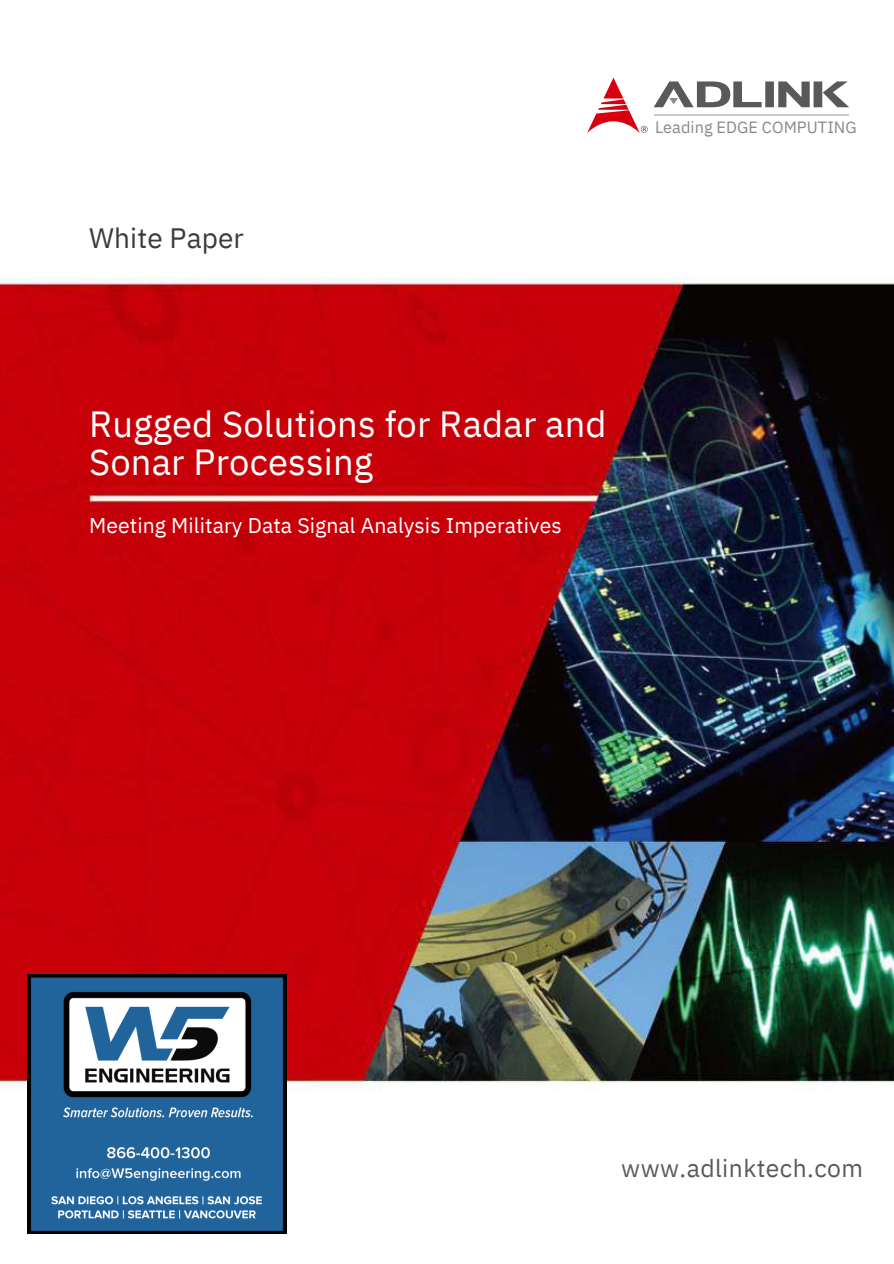
<style>
.page{position:relative;width:894px;height:1264px;background:#fff}
.page>*{position:absolute;margin:0;border:0;box-sizing:border-box;transform-origin:0 0}
.t1{font:36.3px/38.2px "IBM Plex Sans";letter-spacing:.005em;color:#fff}
.t2{font:28.05px "IBM Plex Sans";letter-spacing:.005em;color:#3e3a39}
.t3{font:24.75px "IBM Plex Sans";letter-spacing:.015em;color:#585a5b}
.t4{font:21.15px "IBM Plex Sans";letter-spacing:.005em;color:#fff}
.t5{font:16.2px "IBM Plex Sans";letter-spacing:.005em;color:#898989}
</style>
<div class="page">
<img style="left:0;top:77px;width:893px;height:1157px">
<svg style="left:653px;top:81px;width:196px;height:26px"></svg>
<svg style="left:587px;top:78px;width:60px;height:55px"></svg>
<hr style="left:653px;top:114px;width:195px;height:1px;background:#c9caca">
<img style="left:27px;top:974px;width:259px;height:259px">
<p class="t2" style="left:89px;top:220px;width:156px">White Paper</p>
<p class="t5" style="left:655px;top:116px;width:203px">Leading EDGE COMPUTING</p>
<p class="t1" style="left:89px;top:404px;width:519px">Rugged Solutions for Radar and<br>Sonar Processing</p>
<p class="t4" style="left:89px;top:511px;width:474px">Meeting Military Data Signal Analysis Imperatives</p>
<p class="t3" style="left:621px;top:1151px;width:243px">www.adlinktech.com</p>
</div>
